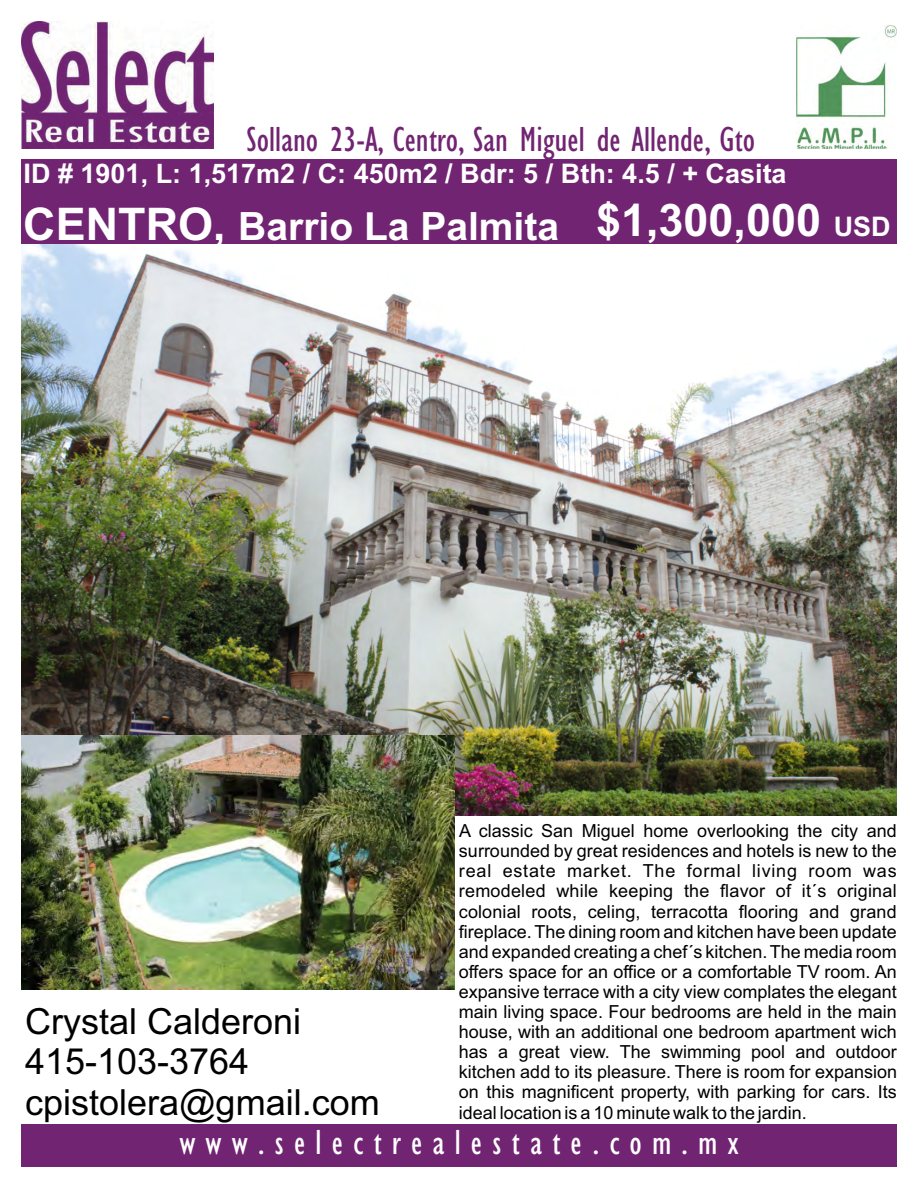
<style>
.page{position:relative;width:918px;height:1188px;background:#fff}
.page>*{position:absolute;margin:0;border:0;box-sizing:border-box;transform-origin:0 0}
.t1{font:700 45px "Arial";color:#fff}
.t2{font:700 39px "Arial";color:#fff}
.t3{font:36px/40.2px "Arial";color:#000}
.t4{font:condensed 36px "Gill Sans";color:#712472}
.t5{font:condensed 36px "Gill Sans";letter-spacing:.285em;color:#fff}
.t6{font:700 27px "Arial";color:#fff}
.t7{font:18px/20.1px "Arial";color:#000;text-align:justify}
.s1{font-size:27px}
.s2{font-size:45px}
</style>
<div class="page">
<img style="left:21px;top:21px;width:192px;height:128px">
<img style="left:796px;top:25px;width:101px;height:124px">
<div style="left:21px;top:1124px;width:876px;height:43px;background:#712472"></div>
<div style="left:21px;top:159px;width:876px;height:85px;background:#712472"></div>
<img style="left:21px;top:244px;width:876px;height:572px">
<img style="left:21px;top:736px;width:434px;height:254px">
<h3 class="t4" style="left:247px;top:126px;width:510px">Sollano 23-A, Centro, San Miguel de Allende, Gto</h3>
<h3 class="t6" style="left:24px;top:164px;width:765px">ID # 1901, L: 1,517m2 / C: 450m2 / Bdr: 5 / Bth: 4.5 / + Casita</h3>
<h1 class="t1" style="left:596px;top:203px;width:296px">$1,300,000 <span class="s1">USD</span></h1>
<h2 class="t2" style="left:23px;top:211px;width:537px"><span class="s2">CENTRO,</span> Barrio La Palmita</h2>
<h3 class="t3" style="left:25px;top:1005px;width:356px">Crystal Calderoni<br>415-103-3764 cpistolera@gmail.com</h3>
<p class="t7" style="left:459px;top:822px;width:440px">A classic San Miguel home overlooking the city and surrounded by great residences and hotels is new to the real estate market. The formal living room was remodeled while keeping the flavor of it´s original colonial roots, celing, terracotta flooring and grand fireplace. The dining room and kitchen have been update and expanded creating a chef´s kitchen. The media room offers space for an office or a comfortable TV room. An expansive terrace with a city view complates the elegant main living space. Four bedrooms are held in the main house, with an additional one bedroom apartment wich has a great view. The swimming pool and outdoor kitchen add to its pleasure. There is room for expansion on this magnificent property, with parking for cars. Its ideal location is a 10 minute walk to the jardin.</p>
<h3 class="t5" style="left:179px;top:1130px;width:561px">www.selectrealestate.com.mx</h3>
</div>
